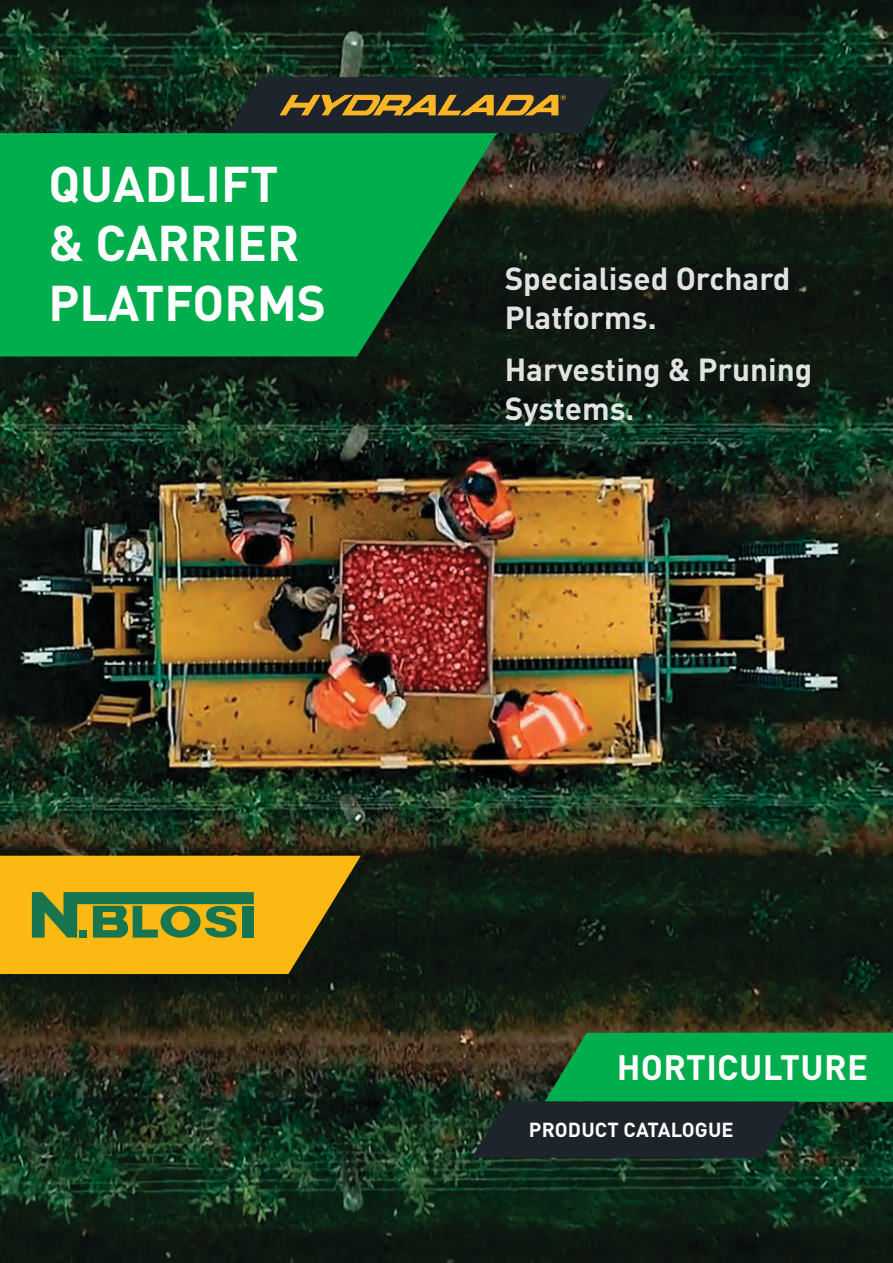
<style>
.page{position:relative;width:893px;height:1263px;background:#fff}
.page>*{position:absolute;margin:0;border:0;box-sizing:border-box;transform-origin:0 0}
.t1{font:700 49.5px "DINOT";color:#fff}
.SECTOR{font:700 34.8px "DINOT";letter-spacing:.01em;color:#fff}
.t2{font:700 31.5px/39px "DINOT";color:#fff}
.Subhead_Caps_reverse{font:700 20.1px "DINOT";letter-spacing:.005em;color:#fff}
</style>
<div class="page">
<img style="left:0;top:0;width:893px;height:1263px">
<svg style="left:0;top:133px;width:497px;height:223px;background:#029944"></svg>
<svg style="left:227px;top:77px;width:390px;height:56px;background:#3d3a29"></svg>
<svg style="left:472px;top:1033px;width:421px;height:125px;background:#136237"></svg>
<svg style="left:0;top:856px;width:361px;height:118px;background:#c39f1b"></svg>
<div style="left:243px;top:906px;width:11px;height:32px;background:#177550"></div>
<p class="t1" style="left:48px;top:151px;width:232px">QUADLIFT</p>
<p class="t1" style="left:48px;top:211px;width:253px">&amp; CARRIER</p>
<p class="t1" style="left:48px;top:270px;width:279px">PLATFORMS</p>
<p class="t2" style="left:505px;top:258px;width:287px">Specialised Orchard<br>Platforms.</p>
<p class="t2" style="left:505px;top:349px;width:309px">Harvesting &amp; Pruning<br>Systems.</p>
<p class="SECTOR" style="left:617px;top:1045px;width:253px">HORTICULTURE</p>
<p class="Subhead_Caps_reverse" style="left:529px;top:1116px;width:206px">PRODUCT CATALOGUE</p>
</div>
